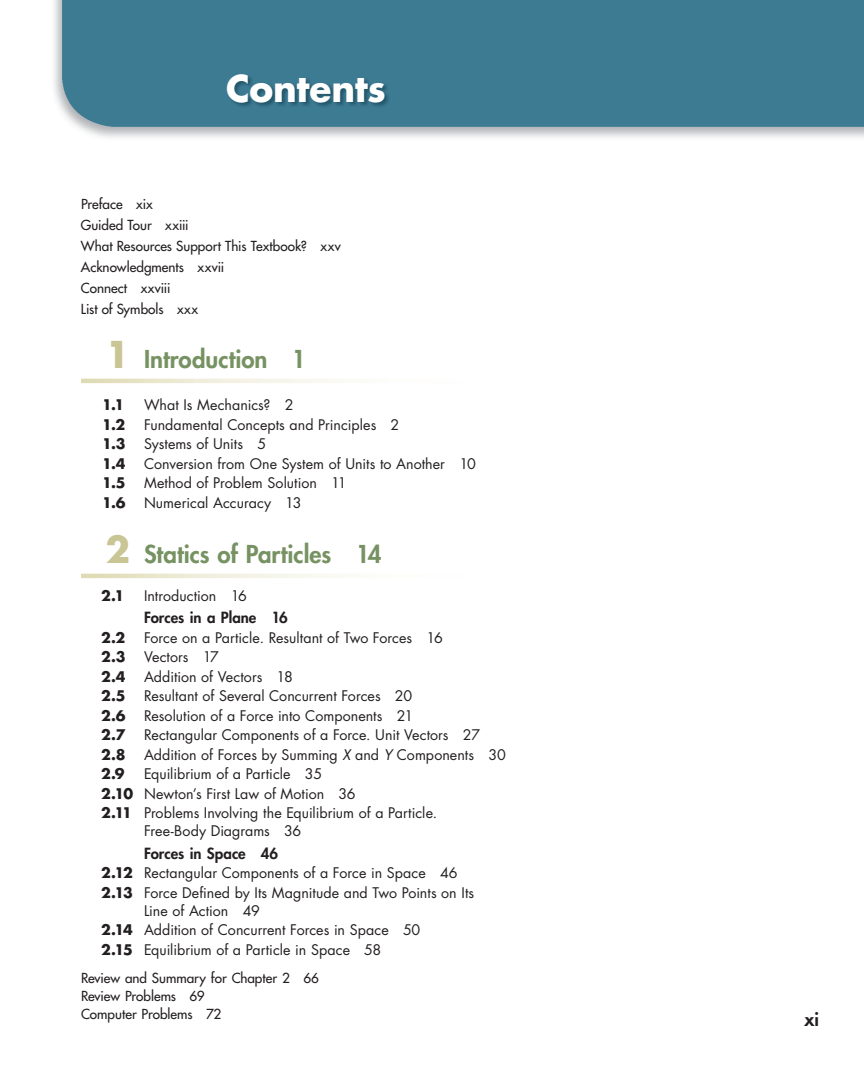
<style>
.page{position:relative;width:864px;height:1080px;background:#fff}
.page>*{position:absolute;margin:0;border:0;box-sizing:border-box;transform-origin:0 0}
.t1{font:700 36px "Futura Std";letter-spacing:-.01em;color:#fff}
.t2{font:800 24px "Futura Std";letter-spacing:.005em;color:#779262}
.t3{font:800 18px "Futura Std";color:#231f20}
.t4{font:800 15px "Futura Std";color:#231f20}
.t5{font:14.25px/19.5px "Futura Std";color:#231f20}
.t6{font:700 14.25px "Futura Std";color:#231f20}
.t7{font:500 13.5px/21px "Futura Std";color:#231f20}
.s1{font-weight:700;font-size:36px;color:#cac594}
.s2{font-style:italic}
.s3{font-weight:700}
</style>
<div class="page">
<img style="left:54px;top:0;width:810px;height:138px">
<img style="left:227px;top:74px;width:163px;height:34px">
<svg style="left:81px;top:379px;width:256px;height:4px"></svg>
<svg style="left:81px;top:574px;width:256px;height:4px"></svg>
<h1 class="t1" style="left:226px;top:72px;width:161px">Contents</h1>
<p class="t7" style="left:81px;top:195px;width:261px">Preface xix<br>Guided Tour xxiii<br>What Resources Support This Textbook? xxv<br>Acknowledgments xxvii<br>Connect xxviii<br>List of Symbols xxx</p>
<h2 class="t2" style="left:105px;top:348px;width:202px"><span class="s1">1</span> Introduction 1</h2>
<p class="t6" style="left:102px;top:398px;width:24px">1.1</p>
<p class="t5" style="left:144px;top:396px;width:151px">What Is Mechanics? 2</p>
<p class="t6" style="left:102px;top:418px;width:25px">1.2</p>
<p class="t5" style="left:144px;top:416px;width:257px">Fundamental Concepts and Principles 2</p>
<p class="t6" style="left:102px;top:437px;width:25px">1.3</p>
<p class="t5" style="left:144px;top:435px;width:124px">Systems of Units 5</p>
<p class="t6" style="left:102px;top:457px;width:25px">1.4</p>
<p class="t5" style="left:144px;top:455px;width:333px">Conversion from One System of Units to Another 10</p>
<p class="t6" style="left:102px;top:476px;width:25px">1.5</p>
<p class="t5" style="left:144px;top:474px;width:204px">Method of Problem Solution 11</p>
<p class="t6" style="left:102px;top:496px;width:25px">1.6</p>
<p class="t5" style="left:144px;top:494px;width:159px">Numerical Accuracy 13</p>
<h2 class="t2" style="left:105px;top:543px;width:278px"><span class="s1">2</span> Statics of Particles 14</h2>
<p class="t6" style="left:101px;top:589px;width:25px">2.1</p>
<p class="t5" style="left:144px;top:587px;width:105px">Introduction 16</p>
<p class="t4" style="left:144px;top:611px;width:145px">Forces in a Plane 16</p>
<p class="t6" style="left:101px;top:631px;width:26px">2.2</p>
<p class="t5" style="left:144px;top:629px;width:300px">Force on a Particle. Resultant of Two Forces 16</p>
<p class="t6" style="left:101px;top:650px;width:26px">2.3</p>
<p class="t5" style="left:144px;top:648px;width:77px">Vectors 17</p>
<p class="t6" style="left:101px;top:670px;width:26px">2.4</p>
<p class="t5" style="left:144px;top:668px;width:150px">Addition of Vectors 18</p>
<p class="t6" style="left:101px;top:689px;width:26px">2.5</p>
<p class="t5" style="left:144px;top:687px;width:270px">Resultant of Several Concurrent Forces 20</p>
<p class="t6" style="left:101px;top:709px;width:26px">2.6</p>
<p class="t5" style="left:144px;top:707px;width:271px">Resolution of a Force into Components 21</p>
<p class="t6" style="left:101px;top:728px;width:26px">2.7</p>
<p class="t5" style="left:144px;top:726px;width:338px">Rectangular Components of a Force. Unit Vectors 27</p>
<p class="t6" style="left:101px;top:748px;width:26px">2.8</p>
<p class="t5" style="left:144px;top:746px;width:363px">Addition of Forces by Summing <span class="s2">X</span> and <span class="s2">Y</span> Components 30</p>
<p class="t6" style="left:101px;top:767px;width:25px">2.9</p>
<p class="t5" style="left:101px;top:765px;width:338px;text-indent:43px">Equilibrium of a Particle 35<br><span class="s3">2.10</span> Newton’s First Law of Motion 36<br><span class="s3">2.11</span> Problems Involving the Equilibrium of a Particle.</p>
<p class="t5" style="left:144px;top:822px;width:159px">Free-Body Diagrams 36</p>
<p class="t4" style="left:144px;top:846px;width:136px">Forces in Space 46</p>
<p class="t5" style="left:101px;top:864px;width:375px"><span class="s3">2.12</span> Rectangular Components of a Force in Space 46<br><span class="s3">2.13</span> Force Defined by Its Magnitude and Two Points on Its</p>
<p class="t5" style="left:101px;top:902px;width:321px;text-indent:43px">Line of Action 49<br><span class="s3">2.14</span> Addition of Concurrent Forces in Space 50<br><span class="s3">2.15</span> Equilibrium of a Particle in Space 58</p>
<p class="t7" style="left:81px;top:970px;width:239px;line-height:18px">Review and Summary for Chapter 2 66<br>Review Problems 69<br>Computer Problems 72</p>
<p class="t3" style="left:805px;top:1011px;width:16px">xi</p>
</div>
